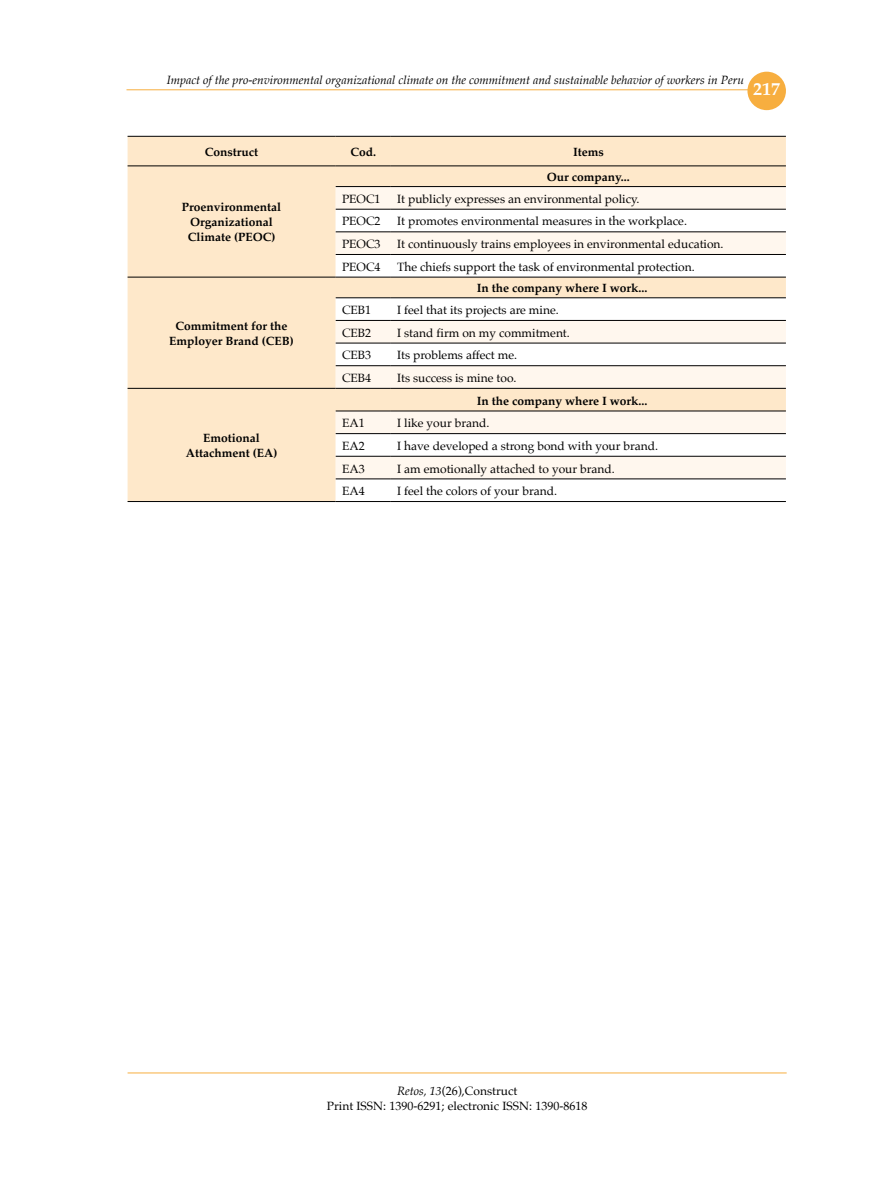
<style>
.page{position:relative;width:893px;height:1191px;background:#fff}
.page>*{position:absolute;margin:0;border:0;box-sizing:border-box;transform-origin:0 0}
.t1{font:700 18px "Palatino";color:#fff}
.t2{font:12px/15px "Palatino";color:#000;text-align:center}
.t3{font:700 12px/15px "Palatino";color:#000;text-align:center}
.t4{font:italic 12px "Palatino";color:#000}
.s1{font-style:italic}
</style>
<div class="page">
<hr style="left:128px;top:1072px;width:659px;height:1px;background:#f7ae3f">
<hr style="left:126px;top:89px;width:660px;height:1px;background:#f7ae3f">
<div style="left:747px;top:72px;width:39px;height:38px;background:#f7ae3f;border-radius:50%"></div>
<div style="left:128px;top:137px;width:658px;height:364px;background:#fee8ca"></div>
<svg style="left:336px;top:187px;width:450px;height:22px;background:#faf2ea"></svg>
<svg style="left:336px;top:210px;width:450px;height:291px"></svg>
<hr style="left:128px;top:136px;width:208px;height:1px;background:#000">
<hr style="left:336px;top:136px;width:55px;height:1px;background:#000">
<hr style="left:391px;top:136px;width:395px;height:1px;background:#000">
<hr style="left:128px;top:166px;width:208px;height:1px;background:#000">
<hr style="left:336px;top:166px;width:55px;height:1px;background:#000">
<hr style="left:391px;top:166px;width:395px;height:1px;background:#000">
<hr style="left:336px;top:186px;width:55px;height:1px;background:#000">
<hr style="left:391px;top:186px;width:395px;height:1px;background:#000">
<hr style="left:128px;top:277px;width:208px;height:1px;background:#000">
<hr style="left:128px;top:388px;width:208px;height:1px;background:#000">
<hr style="left:128px;top:501px;width:208px;height:1px;background:#000">
<hr style="left:336px;top:209px;width:55px;height:1px;background:#000">
<hr style="left:391px;top:209px;width:395px;height:1px;background:#000">
<hr style="left:336px;top:232px;width:55px;height:1px;background:#000">
<hr style="left:391px;top:232px;width:395px;height:1px;background:#000">
<hr style="left:336px;top:254px;width:55px;height:1px;background:#000">
<hr style="left:391px;top:254px;width:395px;height:1px;background:#000">
<hr style="left:336px;top:320px;width:55px;height:1px;background:#000">
<hr style="left:391px;top:320px;width:395px;height:1px;background:#000">
<hr style="left:336px;top:343px;width:55px;height:1px;background:#000">
<hr style="left:391px;top:343px;width:395px;height:1px;background:#000">
<hr style="left:336px;top:365px;width:55px;height:1px;background:#000">
<hr style="left:391px;top:365px;width:395px;height:1px;background:#000">
<hr style="left:336px;top:433px;width:55px;height:1px;background:#000">
<hr style="left:391px;top:433px;width:395px;height:1px;background:#000">
<hr style="left:336px;top:456px;width:55px;height:1px;background:#000">
<hr style="left:391px;top:456px;width:395px;height:1px;background:#000">
<hr style="left:336px;top:478px;width:55px;height:1px;background:#000">
<hr style="left:391px;top:478px;width:395px;height:1px;background:#000">
<hr style="left:336px;top:501px;width:55px;height:1px;background:#000">
<hr style="left:391px;top:501px;width:395px;height:1px;background:#000">
<hr style="left:336px;top:277px;width:55px;height:1px;background:#000">
<hr style="left:391px;top:277px;width:395px;height:1px;background:#000">
<hr style="left:336px;top:297px;width:55px;height:1px;background:#000">
<hr style="left:391px;top:297px;width:395px;height:1px;background:#000">
<hr style="left:336px;top:388px;width:55px;height:1px;background:#000">
<hr style="left:391px;top:388px;width:395px;height:1px;background:#000">
<hr style="left:336px;top:411px;width:55px;height:1px;background:#000">
<hr style="left:391px;top:411px;width:395px;height:1px;background:#000">
<p class="t4" style="left:167px;top:70px;width:579px">Impact of the pro-environmental organizational climate on the commitment and sustainable behavior of workers in Peru</p>
<h1 class="t1" style="left:753px;top:73px;width:28px">217</h1>
<p class="t3" style="left:205px;top:144px;width:55px">Construct</p>
<p class="t3" style="left:350px;top:144px;width:27px">Cod.</p>
<p class="t3" style="left:573px;top:144px;width:32px">Items</p>
<p class="t3" style="left:182px;top:199px;width:101px">Proenvironmental<br>Organizational<br>Climate (PEOC)</p>
<p class="t3" style="left:169px;top:318px;width:126px">Commitment for the<br>Employer Brand (CEB)</p>
<p class="t3" style="left:186px;top:430px;width:93px">Emotional<br>Attachment (EA)</p>
<p class="t3" style="left:547px;top:169px;width:84px">Our company...</p>
<p class="t2" style="left:342px;top:191px;width:40px">PEOC1</p>
<p class="t2" style="left:397px;top:191px;width:244px">It publicly expresses an environmental policy.</p>
<p class="t2" style="left:342px;top:214px;width:40px">PEOC2</p>
<p class="t2" style="left:397px;top:214px;width:291px">It promotes environmental measures in the workplace.</p>
<p class="t2" style="left:342px;top:236px;width:40px">PEOC3</p>
<p class="t2" style="left:397px;top:236px;width:328px">It continuously trains employees in environmental education.</p>
<p class="t2" style="left:342px;top:259px;width:40px">PEOC4</p>
<p class="t2" style="left:397px;top:259px;width:299px">The chiefs support the task of environmental protection.</p>
<p class="t3" style="left:477px;top:280px;width:172px">In the company where I work...</p>
<p class="t2" style="left:342px;top:302px;width:31px">CEB1</p>
<p class="t2" style="left:397px;top:302px;width:163px">I feel that its projects are mine.</p>
<p class="t2" style="left:342px;top:325px;width:31px">CEB2</p>
<p class="t2" style="left:397px;top:325px;width:174px">I stand firm on my commitment.</p>
<p class="t2" style="left:342px;top:348px;width:31px">CEB3</p>
<p class="t2" style="left:397px;top:348px;width:122px">Its problems affect me.</p>
<p class="t2" style="left:342px;top:370px;width:31px">CEB4</p>
<p class="t2" style="left:397px;top:370px;width:121px">Its success is mine too.</p>
<p class="t3" style="left:477px;top:393px;width:172px">In the company where I work...</p>
<p class="t2" style="left:342px;top:415px;width:24px">EA1</p>
<p class="t2" style="left:397px;top:415px;width:94px">I like your brand.</p>
<p class="t2" style="left:342px;top:438px;width:24px">EA2</p>
<p class="t2" style="left:397px;top:438px;width:263px">I have developed a strong bond with your brand.</p>
<p class="t2" style="left:342px;top:461px;width:24px">EA3</p>
<p class="t2" style="left:397px;top:461px;width:219px">I am emotionally attached to your brand.</p>
<p class="t2" style="left:342px;top:483px;width:24px">EA4</p>
<p class="t2" style="left:397px;top:483px;width:161px">I feel the colors of your brand.</p>
<p class="t2" style="left:327px;top:1083px;width:262px"><span class="s1">Retos, 13</span>(26),Construct<br>Print ISSN: 1390-6291; electronic ISSN: 1390-8618</p>
</div>
